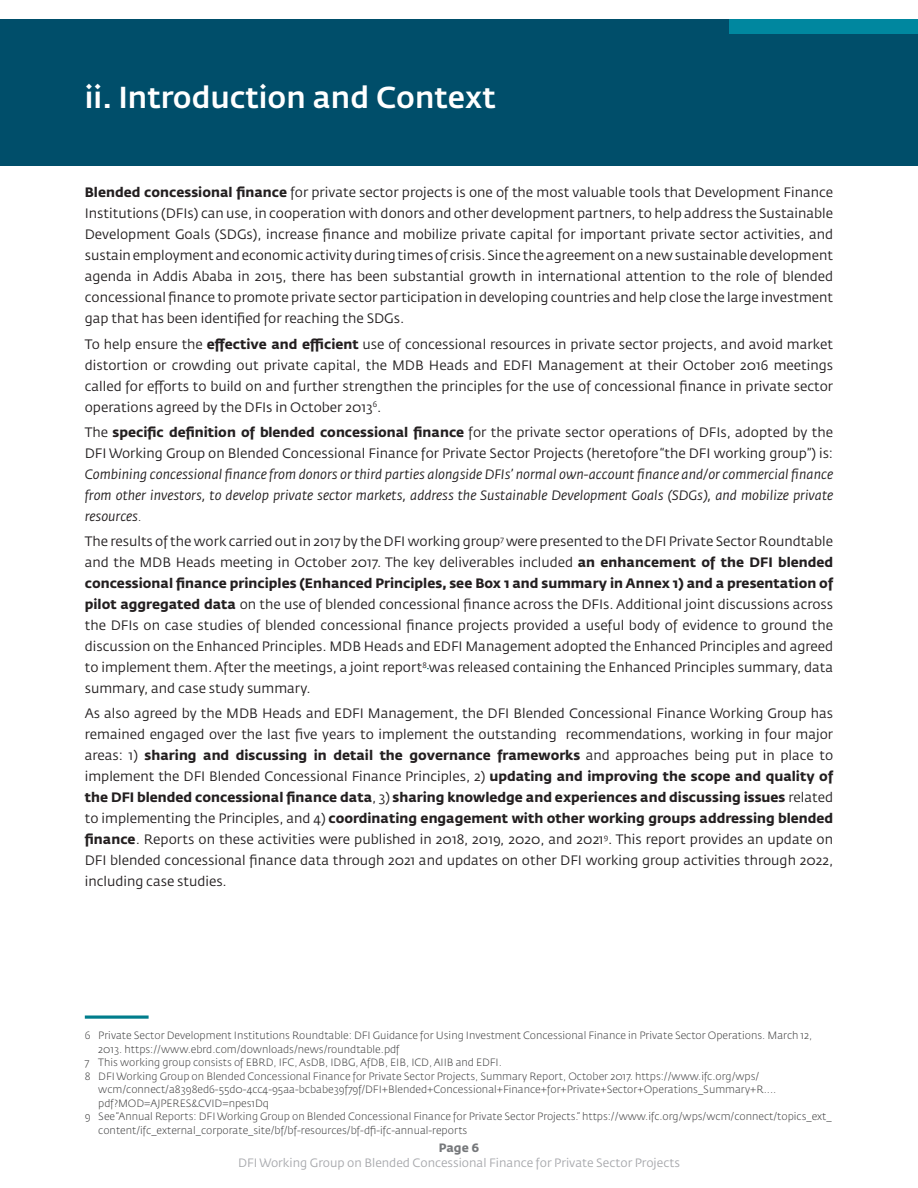
<style>
.page{position:relative;width:918px;height:1188px;background:#fff}
.page>*{position:absolute;margin:0;border:0;box-sizing:border-box;transform-origin:0 0}
.A_Header{font:500 30px "Fedra Sans Std";color:#fff}
.Body_Text{font:13.5px/21px "Fedra Sans Std";color:#231f20;text-align:justify}
.Body_Text-2{font:italic 13.5px/21px "Fedra Sans Std";color:#231f20;text-align:justify}
.t1{font:12px "Fedra Sans Std";color:#a8a9ad}
.t2{font:700 12px "Fedra Sans Std";color:#76787b}
.Footnote{font:300 10.5px/13.5px "Fedra Sans Std";color:#3e3e3f}
.s1{font-weight:700}
.s2{font-style:normal}
.s3{font-weight:700;font-style:normal}
.s4{font-weight:300}
</style>
<div class="page">
<div style="left:0;top:19px;width:918px;height:15px;background:#004e6a"></div>
<div style="left:729px;top:19px;width:189px;height:15px;background:#00879f"></div>
<div style="left:0;top:35px;width:918px;height:131px;background:#004e6a"></div>
<svg style="left:85px;top:1015px;width:64px;height:4px"></svg>
<p class="A_Header" style="left:85px;top:79px;width:412px">ii. Introduction and Context</p>
<p class="Body_Text" style="left:85px;top:182px;width:750px"><span class="s1">Blended concessional finance</span> for private sector projects is one of the most valuable tools that Development Finance Institutions (DFIs) can use, in cooperation with donors and other development partners, to help address the Sustainable Development Goals (SDGs), increase finance and mobilize private capital for important private sector activities, and sustain employment and economic activity during times of crisis. Since the agreement on a new sustainable development agenda in Addis Ababa in 2015, there has been substantial growth in international attention to the role of blended concessional finance to promote private sector participation in developing countries and help close the large investment gap that has been identified for reaching the SDGs.</p>
<p class="Body_Text" style="left:85px;top:333px;width:750px">To help ensure the <span class="s1">effective and efficient</span> use of concessional resources in private sector projects, and avoid market distortion or crowding out private capital, the MDB Heads and EDFI Management at their October 2016 meetings called for efforts to build on and further strengthen the principles for the use of concessional finance in private sector operations agreed by the DFIs in October 2013<sup>6</sup>.</p>
<p class="Body_Text-2" style="left:85px;top:422px;width:750px"><span class="s2">The</span> <span class="s3">specific definition of blended concessional finance</span> <span class="s2">for the private sector operations of DFIs, adopted by the DFI Working Group on Blended Concessional Finance for Private Sector Projects (heretofore “the DFI working group”) is:<br></span>Combining concessional finance from donors or third parties alongside DFIs’ normal own-account finance and/or commercial finance from other investors, to develop private sector markets, address the Sustainable Development Goals (SDGs), and mobilize private resources<span class="s4">.</span></p>
<p class="Body_Text" style="left:85px;top:531px;width:750px">The results of the work carried out in 2017 by the DFI working group<sup>7</sup> were presented to the DFI Private Sector Roundtable and the MDB Heads meeting in October 2017. The key deliverables included <span class="s1">an enhancement of the DFI blended concessional finance principles (Enhanced Principles, see Box 1 and summary in Annex 1) and a presentation of pilot aggregated data</span> on the use of blended concessional finance across the DFIs. Additional joint discussions across the DFIs on case studies of blended concessional finance projects provided a useful body of evidence to ground the discussion on the Enhanced Principles. MDB Heads and EDFI Management adopted the Enhanced Principles and agreed to implement them. After the meetings, a joint report<sup>8</sup> was released containing the Enhanced Principles summary, data summary, and case study summary.</p>
<p class="Body_Text" style="left:85px;top:703px;width:750px">As also agreed by the MDB Heads and EDFI Management, the DFI Blended Concessional Finance Working Group has remained engaged over the last five years to implement the outstanding recommendations, working in four major areas: 1) <span class="s1">sharing and discussing in detail the governance frameworks</span> and approaches being put in place to implement the DFI Blended Concessional Finance Principles, 2) <span class="s1">updating and improving the scope and quality of the DFI blended concessional finance data</span>, 3) <span class="s1">sharing knowledge and experiences and discussing issues</span> related to implementing the Principles, and 4) <span class="s1">coordinating engagement with other working groups addressing blended finance</span>. Reports on these activities were published in 2018, 2019, 2020, and 2021<sup>9</sup>. This report provides an update on DFI blended concessional finance data through 2021 and updates on other DFI working group activities through 2022, including case studies.</p>
<p class="Footnote" style="left:98px;top:1029px;width:716px;text-indent:-14px">6 Private Sector Development Institutions Roundtable: DFI Guidance for Using Investment Concessional Finance in Private Sector Operations. March 12,<br>2013. https://www.ebrd.com/downloads/news/roundtable.pdf</p>
<p class="Footnote" style="left:85px;top:1056px;width:419px">7 This working group consists of EBRD, IFC, AsDB, IDBG, AfDB, EIB, ICD, AIIB and EDFI.</p>
<p class="Footnote" style="left:98px;top:1069px;width:680px;text-indent:-14px">8 DFI Working Group on Blended Concessional Finance for Private Sector Projects, Summary Report, October 2017. https://www.ifc.org/wps/ wcm/connect/a8398ed6-55d0-4cc4-95aa-bcbabe39f79f/DFI+Blended+Concessional+Finance+for+Private+Sector+Operations_Summary+R.... pdf?MOD=AJPERES&amp;CVID=npes1Dq</p>
<p class="Footnote" style="left:98px;top:1110px;width:735px;text-indent:-14px">9 See “Annual Reports: DFI Working Group on Blended Concessional Finance for Private Sector Projects.” https://www.ifc.org/wps/wcm/connect/topics_ext_ content/ifc_external_corporate_site/bf/bf-resources/bf-dfi-ifc-annual-reports</p>
<p class="t2" style="left:439px;top:1141px;width:42px">Page 6</p>
<p class="t1" style="left:238px;top:1156px;width:443px">DFI Working Group on Blended Concessional Finance for Private Sector Projects</p>
</div>
